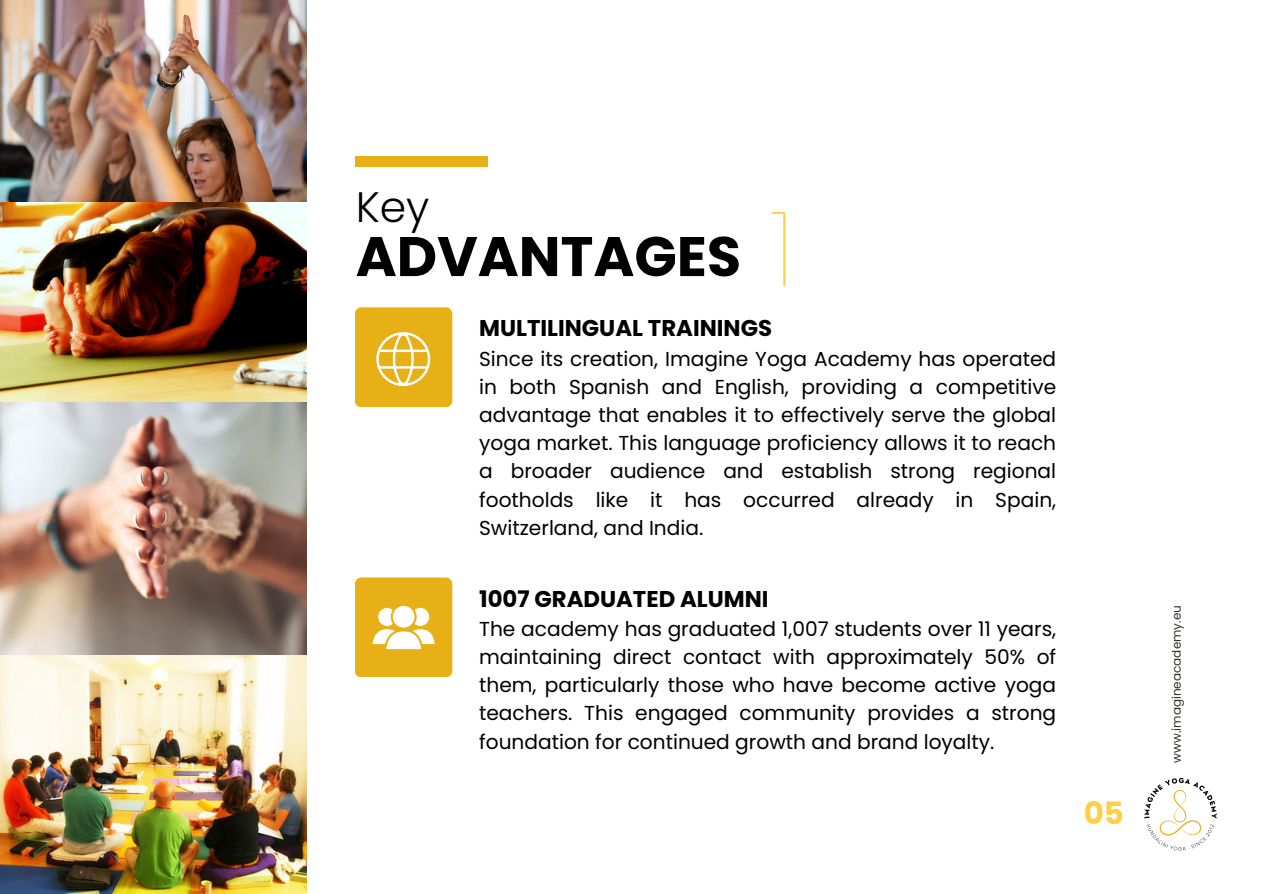
<style>
.page{position:relative;width:1263px;height:894px;background:#fff}
.page>*{position:absolute;margin:0;border:0;box-sizing:border-box;transform-origin:0 0}
.t1{font:100 105.3px "Poppins";color:#ffcf46}
.t2{font:700 55.65px "Poppins";color:#000}
.t3{font:300 42.6px "Poppins";color:#000}
.t4{font:700 30.75px "Poppins";color:#ffcf46}
.t5{font:700 22.8px "Poppins";color:#000}
.t6{font:20.1px/28px "Poppins";color:#000;text-align:justify}
.t7{font:12px "Poppins";color:#36302c}
</style>
<div class="page">
<div style="left:355px;top:577px;width:97px;height:100px;background:#e6b016;border-radius:6px"></div>
<svg style="left:372px;top:605px;width:64px;height:45px"></svg>
<div style="left:355px;top:307px;width:97px;height:100px;background:#e6b016;border-radius:6px"></div>
<svg style="left:376px;top:332px;width:54px;height:54px"></svg>
<div style="left:356px;top:156px;width:132px;height:11px;background:#e6b016"></div>
<img style="left:0;top:0;width:306px;height:893px">
<svg style="left:1144px;top:777px;width:73px;height:73px"></svg>
<p class="t3" style="left:356px;top:177px;width:75px">Key</p>
<p class="t2" style="left:356px;top:217px;width:387px">ADVANTAGES</p>
<p class="t1" style="left:770px;top:175px;width:25px">1</p>
<p class="t5" style="left:479px;top:312px;width:294px">MULTILINGUAL TRAININGS</p>
<p class="t6" style="left:479px;top:345px;width:579px">Since its creation, Imagine Yoga Academy has operated in both Spanish and English, providing a competitive advantage that enables it to effectively serve the global yoga market. This language proficiency allows it to reach a broader audience and establish strong regional footholds like it has occurred already in Spain, Switzerland, and India.</p>
<p class="t5" style="left:479px;top:582px;width:291px">1007 GRADUATED ALUMNI</p>
<p class="t6" style="left:479px;top:614px;width:579px">The academy has graduated 1,007 students over 11 years, maintaining direct contact with approximately 50% of them, particularly those who have become active yoga teachers. This engaged community provides a strong foundation for continued growth and brand loyalty.</p>
<p class="t4" style="left:1084px;top:791px;width:42px">05</p>
<p class="t7" style="left:1168px;top:762px;width:159px;rotate:-90deg">www.imagineacademy.eu</p>
</div>
